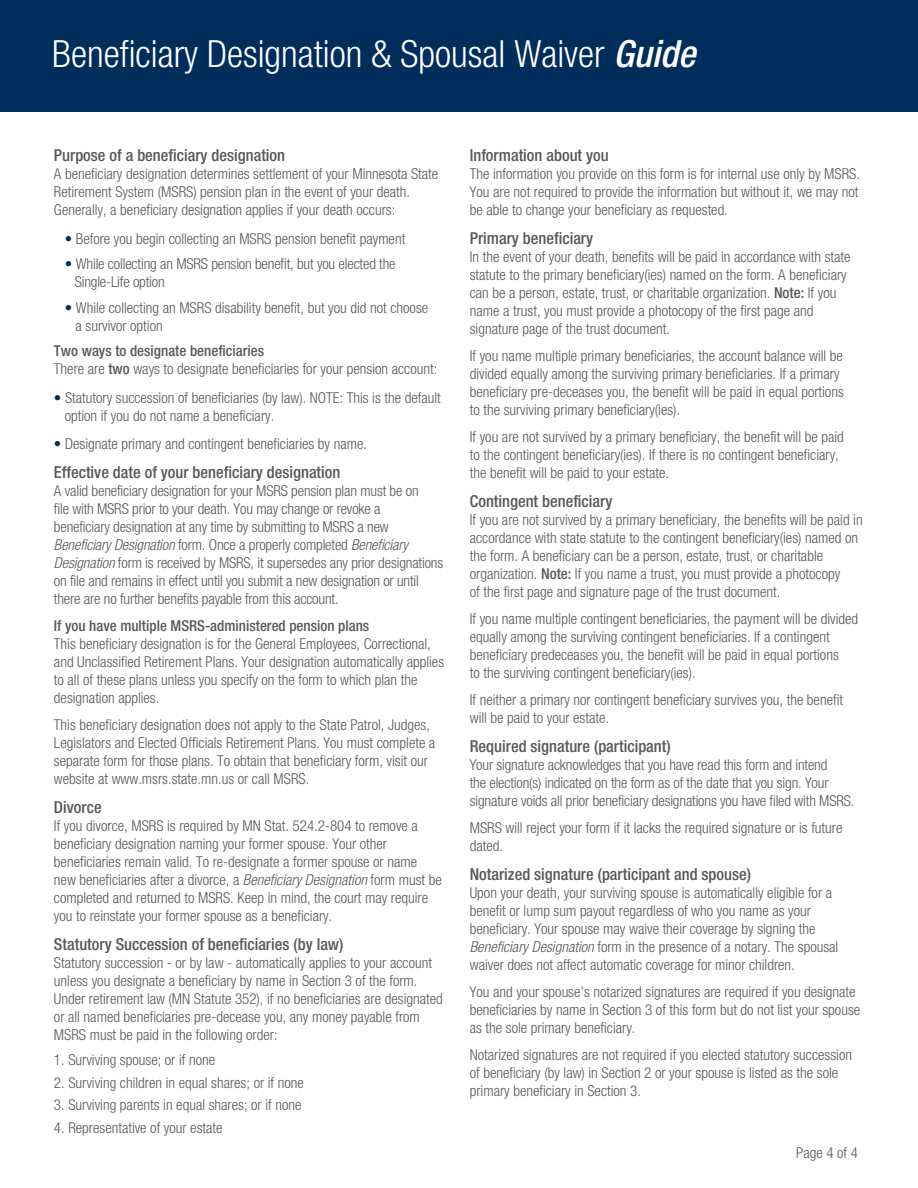
<style>
.page{position:relative;width:918px;height:1188px;background:#fff}
.page>*{position:absolute;margin:0;border:0;box-sizing:border-box;transform-origin:0 0}
.t1{font:300 condensed 37.5px "Helvetica Neue LT Std";color:#fff}
.t2{font:500 condensed 16.5px "Helvetica Neue LT Std";color:#57585a}
.t3{font:300 condensed 15px/18px "Helvetica Neue LT Std";color:#57585a}
.t4{font:500 condensed 15px "Helvetica Neue LT Std";color:#57585a}
.s1{font-weight:500;font-style:italic}
.s2{color:#002e5c}
.s3{font-weight:500}
.s4{font-style:italic}
</style>
<div class="page">
<div style="left:0;top:0;width:918px;height:112px;background:#002e5c"></div>
<p class="t1" style="left:52px;top:32px;width:645px">Beneficiary Designation &amp; Spousal Waiver <span class="s1">Guide</span></p>
<p class="t2" style="left:54px;top:146px;width:233px">Purpose of a beneficiary designation</p>
<p class="t3" style="left:54px;top:165px;width:386px">A beneficiary designation determines settlement of your Minnesota State<br>Retirement System (MSRS) pension plan in the event of your death.<br>Generally, a beneficiary designation applies if your death occurs:</p>
<p class="t3" style="left:65px;top:230px;width:342px"><span class="s2">•</span> Before you begin collecting an MSRS pension benefit payment</p>
<p class="t3" style="left:75px;top:255px;width:322px;text-indent:-10px"><span class="s2">•</span> While collecting an MSRS pension benefit, but you elected the<br>Single-Life option</p>
<p class="t3" style="left:76px;top:299px;width:354px;text-indent:-11px"><span class="s2">•</span> While collecting an MSRS disability benefit, but you did not choose a survivor option</p>
<p class="t4" style="left:54px;top:342px;width:212px">Two ways to designate beneficiaries</p>
<p class="t3" style="left:54px;top:360px;width:385px">There are <span class="s3">two</span> ways to designate beneficiaries for your pension account:</p>
<p class="t3" style="left:54px;top:389px;width:388px"><span class="s2">•</span> Statutory succession of beneficiaries (by law). NOTE: This is the default</p>
<p class="t3" style="left:65px;top:407px;width:211px">option if you do not name a beneficiary.</p>
<p class="t3" style="left:54px;top:435px;width:315px"><span class="s2">•</span> Designate primary and contingent beneficiaries by name.</p>
<p class="t2" style="left:54px;top:463px;width:288px">Effective date of your beneficiary designation</p>
<p class="t3" style="left:54px;top:482px;width:391px">A valid beneficiary designation for your MSRS pension plan must be on<br>file with MSRS prior to your death. You may change or revoke a<br>beneficiary designation at any time by submitting to MSRS a new <span class="s4">Beneficiary Designation</span> form. Once a properly completed <span class="s4">Beneficiary Designation</span> form is received by MSRS, it supersedes any prior designations on file and remains in effect until you submit a new designation or until there are no further benefits payable from this account.</p>
<p class="t4" style="left:54px;top:617px;width:317px">If you have multiple MSRS-administered pension plans</p>
<p class="t3" style="left:54px;top:635px;width:392px">This beneficiary designation is for the General Employees, Correctional, and Unclassified Retirement Plans. Your designation automatically applies to all of these plans unless you specify on the form to which plan the designation applies.</p>
<p class="t3" style="left:54px;top:716px;width:383px">This beneficiary designation does not apply to the State Patrol, Judges, Legislators and Elected Officials Retirement Plans. You must complete a separate form for those plans. To obtain that beneficiary form, visit our website at www.msrs.state.mn.us or call MSRS.</p>
<p class="t2" style="left:54px;top:797px;width:49px">Divorce</p>
<p class="t3" style="left:54px;top:817px;width:389px">If you divorce, MSRS is required by MN Stat. 524.2-804 to remove a beneficiary designation naming your former spouse. Your other beneficiaries remain valid. To re-designate a former spouse or name new beneficiaries after a divorce, a <span class="s4">Beneficiary Designation</span> form must be completed and returned to MSRS. Keep in mind, the court may require you to reinstate your former spouse as a beneficiary.</p>
<p class="t2" style="left:54px;top:934px;width:291px">Statutory Succession of beneficiaries (by law)</p>
<p class="t3" style="left:54px;top:953px;width:390px">Statutory succession - or by law - automatically applies to your account unless you designate a beneficiary by name in Section 3 of the form.<br>Under retirement law (MN Statute 352), if no beneficiaries are designated or all named beneficiaries pre-decease you, any money payable from MSRS must be paid in the following order:</p>
<p class="t3" style="left:54px;top:1051px;width:163px">1. Surviving spouse; or if none</p>
<p class="t3" style="left:54px;top:1073px;width:251px">2. Surviving children in equal shares; or if none</p>
<p class="t3" style="left:54px;top:1096px;width:249px">3. Surviving parents in equal shares; or if none</p>
<p class="t3" style="left:54px;top:1118px;width:170px">4. Representative of your estate</p>
<p class="t2" style="left:470px;top:146px;width:140px">Information about you</p>
<p class="t3" style="left:470px;top:165px;width:392px;text-align:justify">The information you provide on this form is for internal use only by MSRS.<br>You are not required to provide the information but without it, we may not be able to change your beneficiary as requested.</p>
<p class="t2" style="left:470px;top:229px;width:125px">Primary beneficiary</p>
<p class="t3" style="left:470px;top:248px;width:382px">In the event of your death, benefits will be paid in accordance with state statute to the primary beneficiary(ies) named on the form. A beneficiary can be a person, estate, trust, or charitable organization. <span class="s3">Note:</span> If you name a trust, you must provide a photocopy of the first page and signature page of the trust document.</p>
<p class="t3" style="left:470px;top:347px;width:376px">If you name multiple primary beneficiaries, the account balance will be divided equally among the surviving primary beneficiaries. If a primary beneficiary pre-deceases you, the benefit will be paid in equal portions to the surviving primary beneficiary(ies).</p>
<p class="t3" style="left:470px;top:428px;width:376px">If you are not survived by a primary beneficiary, the benefit will be paid to the contingent beneficiary(ies). If there is no contingent beneficiary, the benefit will be paid to your estate.</p>
<p class="t2" style="left:470px;top:491px;width:144px">Contingent beneficiary</p>
<p class="t3" style="left:470px;top:511px;width:394px">If you are not survived by a primary beneficiary, the benefits will be paid in accordance with state statute to the contingent beneficiary(ies) named on the form. A beneficiary can be a person, estate, trust, or charitable organization. <span class="s3">Note:</span> If you name a trust, you must provide a photocopy<br>of the first page and signature page of the trust document.</p>
<p class="t3" style="left:470px;top:610px;width:390px">If you name multiple contingent beneficiaries, the payment will be divided equally among the surviving contingent beneficiaries. If a contingent beneficiary predeceases you, the benefit will be paid in equal portions<br>to the surviving contingent beneficiary(ies).</p>
<p class="t3" style="left:470px;top:691px;width:375px">If neither a primary nor contingent beneficiary survives you, the benefit will be paid to your estate.</p>
<p class="t2" style="left:470px;top:736px;width:202px">Required signature (participant)</p>
<p class="t3" style="left:470px;top:755px;width:386px">Your signature acknowledges that you have read this form and intend<br>the election(s) indicated on the form as of the date that you sign. Your signature voids all prior beneficiary designations you have filed with MSRS.</p>
<p class="t3" style="left:470px;top:818px;width:374px">MSRS will reject your form if it lacks the required signature or is future dated.</p>
<p class="t2" style="left:470px;top:864px;width:283px">Notarized signature (participant and spouse)</p>
<p class="t3" style="left:470px;top:883px;width:370px">Upon your death, your surviving spouse is automatically eligible for a benefit or lump sum payout regardless of who you name as your beneficiary. Your spouse may waive their coverage by signing the <span class="s4">Beneficiary Designation</span> form in the presence of a notary. The spousal waiver does not affect automatic coverage for minor children.</p>
<p class="t3" style="left:470px;top:982px;width:392px">You and your spouse’s notarized signatures are required if you designate beneficiaries by name in Section 3 of this form but do not list your spouse as the sole primary beneficiary.</p>
<p class="t3" style="left:470px;top:1045px;width:384px">Notarized signatures are not required if you elected statutory succession of beneficiary (by law) in Section 2 or your spouse is listed as the sole primary beneficiary in Section 3.</p>
<p class="t3" style="left:796px;top:1144px;width:63px">Page 4 of 4</p>
</div>
